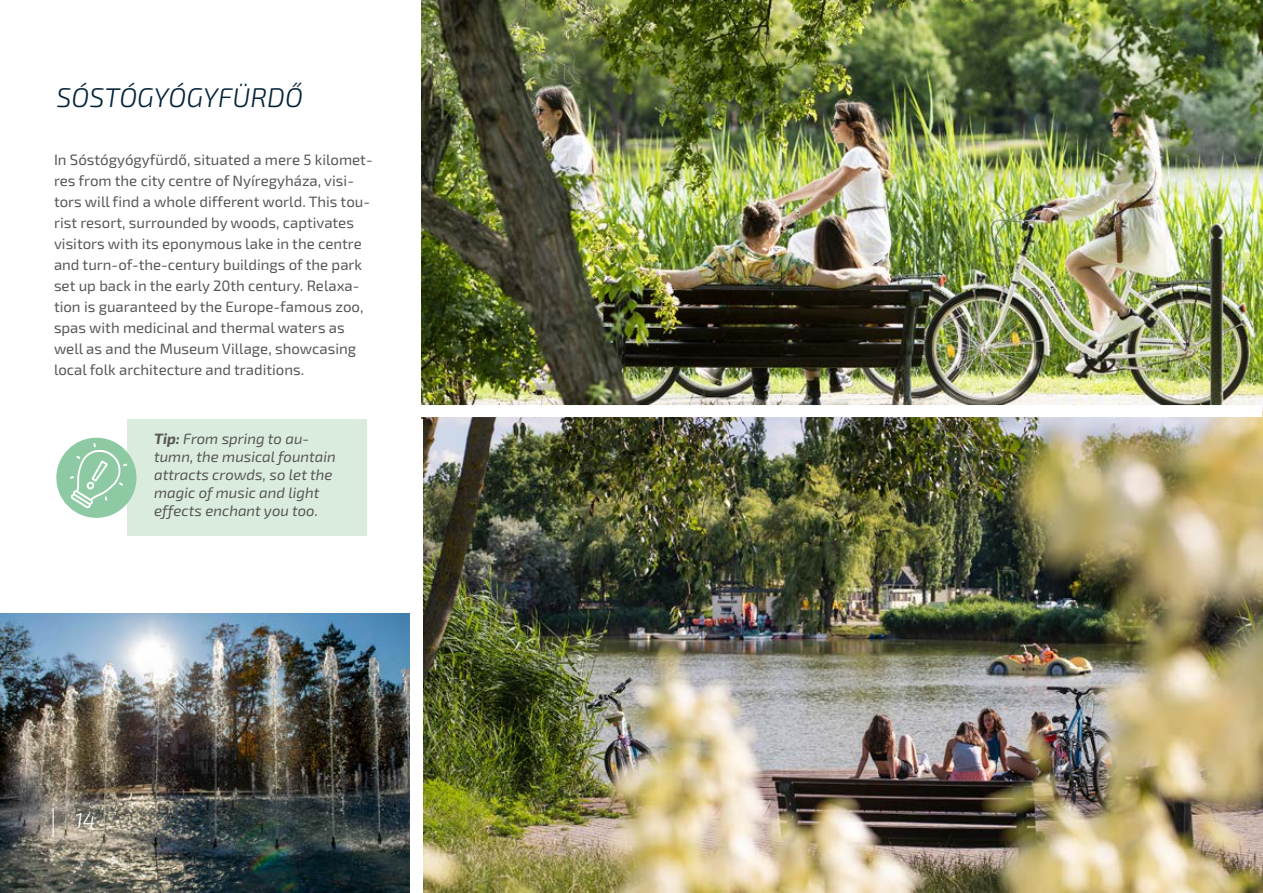
<style>
.page{position:relative;width:1263px;height:893px;background:#fff}
.page>*{position:absolute;margin:0;border:0;box-sizing:border-box;transform-origin:0 0}
.t1{font:italic 300 27px "Exo 2";color:#032338}
.t2{font:italic 300 21px "Exo 2";color:#fff}
.t3{font:15px/21px "Exo 2";color:#575756}
.t4{font:italic 15px/18px "Exo 2";color:#575756}
.s1{font-weight:700}
</style>
<div class="page">
<div style="left:128px;top:419px;width:239px;height:116px;background:#daecde"></div>
<img style="left:422px;top:0;width:841px;height:419px">
<img style="left:423px;top:411px;width:840px;height:482px">
<div style="left:56px;top:438px;width:80px;height:80px;background:#8dc9a2;border-radius:50%"></div>
<svg style="left:70px;top:443px;width:57px;height:65px"></svg>
<img style="left:0;top:613px;width:410px;height:280px">
<div style="left:395px;top:405px;width:867px;height:12px;background:#fff"></div>
<svg style="left:53px;top:808px;width:1px;height:29px"></svg>
<h1 class="t1" style="left:56px;top:82px;width:248px">SÓSTÓGYÓGYFÜRDŐ</h1>
<p class="t3" style="left:54px;top:149px;width:320px">In Sóstógyógyfürdő, situated a mere 5 kilomet&shy;res from the city centre of Nyíregyháza, visi&shy;tors will find a whole different world. This tou&shy;rist resort, surrounded by woods, captivates visitors with its eponymous lake in the centre and turn-of-the-century buildings of the park set up back in the early 20th century. Relaxa&shy;tion is guaranteed by the Europe-famous zoo, spas with medicinal and thermal waters as well as and the Museum Village, showcasing local folk architecture and traditions.</p>
<p class="t4" style="left:154px;top:430px;width:183px"><span class="s1">Tip:</span> From spring to au&shy;tumn, the musical fountain attracts crowds, so let the magic of music and light effects enchant you too.</p>
<h2 class="t2" style="left:75px;top:808px;width:22px">14</h2>
</div>
